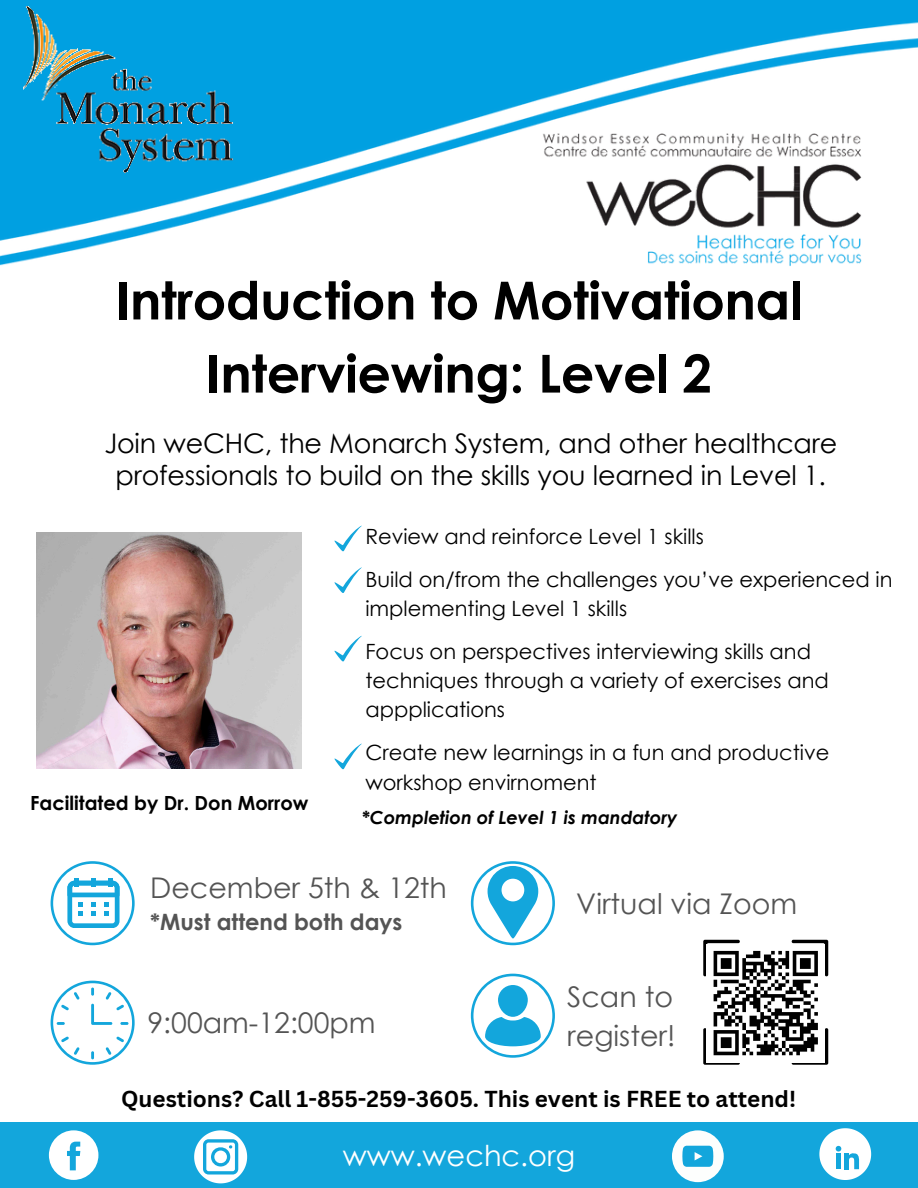
<style>
.page{position:relative;width:918px;height:1188px;background:#fff}
.page>*{position:absolute;margin:0;border:0;box-sizing:border-box;transform-origin:0 0}
.t1{font:700 52.5px/73.2px "Century Gothic";letter-spacing:-.01em;color:#000;text-align:center}
.t2{font:28.8px "Century Gothic";color:#fff}
.t3{font:28.5px/39.3px "Century Gothic";color:#545454}
.t4{font:27px/32.7px "Century Gothic";letter-spacing:-.005em;color:#000;text-align:center}
.t5{font:700 22.5px "Canva Sans";color:#000}
.t6{font:700 22.5px "Century Gothic";color:#545454}
.t7{font:21px/29.2px "Century Gothic";color:#000}
.t8{font:700 19.5px "Century Gothic";color:#000}
.t9{font:italic 700 18px "Century Gothic";color:#000}
</style>
<div class="page">
<img style="left:0;top:0;width:918px;height:266px">
<svg style="left:51px;top:861px;width:84px;height:84px"></svg>
<svg style="left:471px;top:861px;width:84px;height:84px"></svg>
<svg style="left:471px;top:974px;width:84px;height:84px"></svg>
<svg style="left:51px;top:981px;width:84px;height:84px"></svg>
<div style="left:0;top:1122px;width:918px;height:66px;background:#13a6dc"></div>
<svg style="left:672px;top:1130px;width:52px;height:52px"></svg>
<svg style="left:49px;top:1130px;width:49px;height:50px"></svg>
<svg style="left:194px;top:1130px;width:53px;height:53px"></svg>
<svg style="left:819px;top:1128px;width:52px;height:52px"></svg>
<img style="left:23px;top:6px;width:212px;height:171px">
<img style="left:37px;top:533px;width:264px;height:236px">
<svg style="left:334px;top:526px;width:27px;height:25px"></svg>
<svg style="left:334px;top:567px;width:27px;height:26px"></svg>
<svg style="left:334px;top:636px;width:27px;height:26px"></svg>
<svg style="left:334px;top:744px;width:27px;height:25px"></svg>
<svg style="left:703px;top:940px;width:125px;height:125px"></svg>
<p class="t1" style="left:116px;top:262px;width:688px">Introduction to Motivational<br>Interviewing: Level 2</p>
<h4 class="t4" style="left:104px;top:426px;width:734px">Join weCHC, the Monarch System, and other healthcare professionals to build on the skills you learned in Level 1.</h4>
<p class="t8" style="left:30px;top:791px;width:280px">Facilitated by Dr. Don Morrow</p>
<h4 class="t7" style="left:365px;top:521px;width:340px">Review and reinforce Level 1 skills</h4>
<p class="t7" style="left:365px;top:564px;width:529px">Build on/from the challenges you’ve experienced in implementing Level 1 skills</p>
<h4 class="t7" style="left:365px;top:636px;width:465px">Focus on perspectives interviewing skills and techniques through a variety of exercises and appplications</h4>
<h2 class="t7" style="left:365px;top:738px;width:465px">Create new learnings in a fun and productive workshop envirnoment</h2>
<p class="t9" style="left:362px;top:806px;width:317px">*Completion of Level 1 is mandatory</p>
<p class="t3" style="left:150px;top:867px;width:298px">December 5th &amp; 12th</p>
<p class="t6" style="left:150px;top:908px;width:254px">*Must attend both days</p>
<p class="t3" style="left:148px;top:1003px;width:230px">9:00am-12:00pm</p>
<p class="t3" style="left:576px;top:883px;width:222px">Virtual via Zoom</p>
<p class="t3" style="left:567px;top:976px;width:110px">Scan to register!</p>
<p class="t5" style="left:121px;top:1083px;width:676px">Questions? Call 1-855-259-3605. This event is FREE to attend!</p>
<h4 class="t2" style="left:343px;top:1137px;width:234px">www.wechc.org</h4>
</div>
